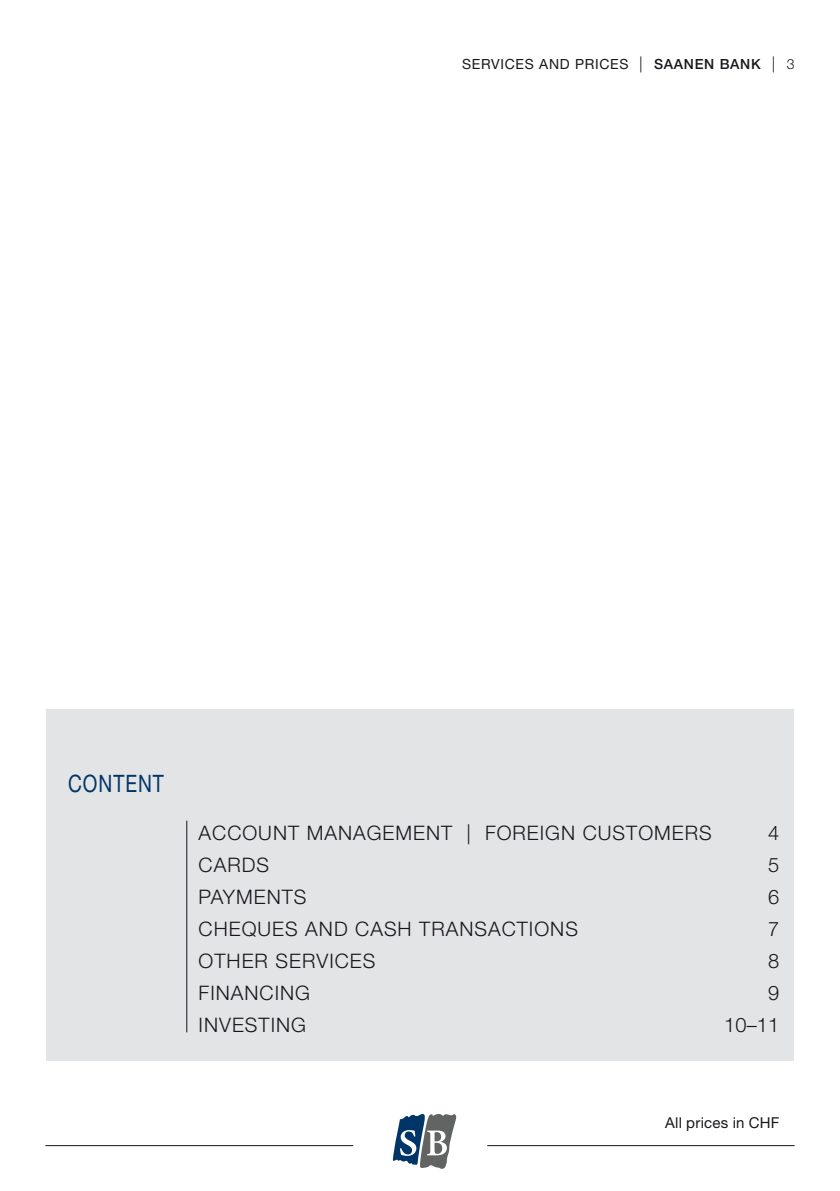
<style>
.page{position:relative;width:840px;height:1191px;background:#fff}
.page>*{position:absolute;margin:0;border:0;box-sizing:border-box;transform-origin:0 0}
.t1{font:24px "Helvetica Neue LT Std";letter-spacing:.05em;color:#003568;scale:.8 1}
.t2{font:300 20px "Helvetica Neue LT Std";letter-spacing:.05em;color:#1a171c}
.t3{font:15px "Helvetica Neue LT Std";letter-spacing:.015em;color:#1a171c}
.t4{font:14px "Helvetica Neue LT Std";letter-spacing:.05em;color:#1a171c}
.s1{font-weight:300;font-size:16px}
.s2{font-weight:500}
.s3{font-weight:300}
</style>
<div class="page">
<hr style="left:45px;top:1145px;width:308px;height:1px;background:#1a171c">
<hr style="left:487px;top:1145px;width:307px;height:1px;background:#1a171c">
<svg style="left:392px;top:1113px;width:64px;height:56px"></svg>
<div style="left:46px;top:709px;width:747px;height:351px;background:#e3e4e5"></div>
<hr style="left:186px;top:820px;width:1px;height:212px;background:#1a171c">
<p class="t4" style="left:462px;top:55px;width:334px">SERVICES AND PRICES <span class="s1">|</span> <span class="s2">SAANEN BANK</span> <span class="s1">|</span> <span class="s3">3</span></p>
<p class="t1" style="left:68px;top:769px;width:121px">CONTENT</p>
<p class="t2" style="left:198px;top:821px;width:514px">ACCOUNT MANAGEMENT | FOREIGN CUSTOMERS</p>
<p class="t2" style="left:767px;top:821px;width:13px">4</p>
<p class="t2" style="left:198px;top:853px;width:72px">CARDS</p>
<p class="t2" style="left:767px;top:853px;width:13px">5</p>
<p class="t2" style="left:198px;top:885px;width:109px">PAYMENTS</p>
<p class="t2" style="left:767px;top:885px;width:13px">6</p>
<p class="t2" style="left:198px;top:917px;width:380px">CHEQUES AND CASH TRANSACTIONS</p>
<p class="t2" style="left:767px;top:917px;width:13px">7</p>
<p class="t2" style="left:198px;top:949px;width:178px">OTHER SERVICES</p>
<p class="t2" style="left:767px;top:949px;width:13px">8</p>
<p class="t2" style="left:198px;top:981px;width:113px">FINANCING</p>
<p class="t2" style="left:767px;top:981px;width:13px">9</p>
<p class="t2" style="left:198px;top:1013px;width:109px">INVESTING</p>
<p class="t2" style="left:723px;top:1013px;width:57px">10–11</p>
<p class="t3" style="left:664px;top:1114px;width:116px">All prices in CHF</p>
</div>
